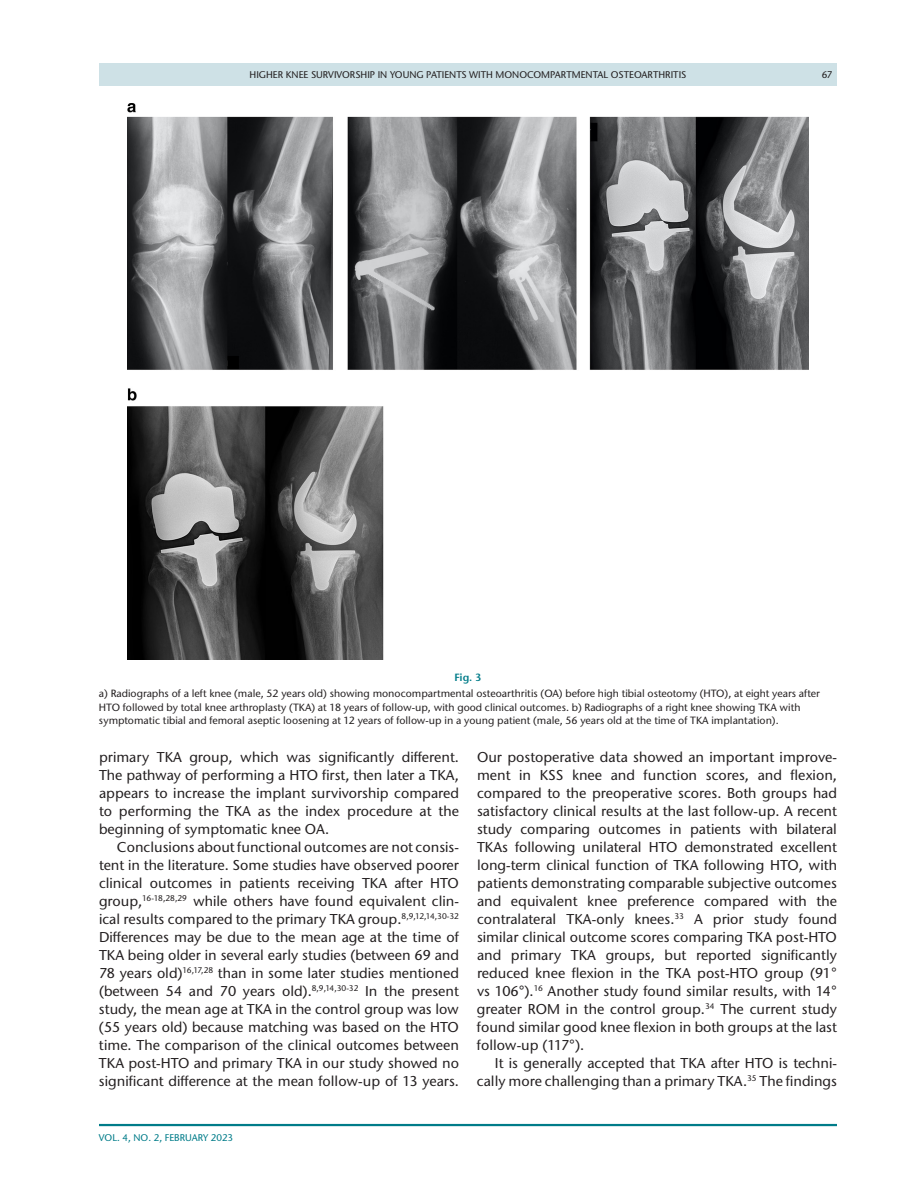
<style>
.page{position:relative;width:918px;height:1188px;background:#fff}
.page>*{position:absolute;margin:0;border:0;box-sizing:border-box;transform-origin:0 0}
.t1{font:500 14.25px/18px "Stone Sans ITC Pro";color:#231f20;text-align:justify}
.t2{font:500 10.5px/13.5px "Stone Sans ITC Pro";color:#231f20}
.t3{font:600 10.5px "Stone Sans ITC Pro";color:#007c89}
.t4{font:500 9.75px "Stone Sans ITC Pro";color:#231f20}
.t5{font:500 9.75px "Stone Sans ITC Pro";color:#007c89}
</style>
<div class="page">
<hr style="left:99px;top:1124px;width:738px;height:2px;background:#007c89">
<div style="left:99px;top:63px;width:738px;height:23px;background:#cee1e6"></div>
<img style="left:128px;top:104px;width:680px;height:556px">
<p class="t4" style="left:250px;top:68px;width:438px">HIGHER KNEE SURVIVORSHIP IN YOUNG PATIENTS WITH MONOCOMPARTMENTAL OSTEOARTHRITIS</p>
<p class="t4" style="left:822px;top:68px;width:12px">67</p>
<p class="t3" style="left:454px;top:670px;width:29px">Fig. 3</p>
<p class="t2" style="left:99px;top:687px;width:723px">a) Radiographs of a left knee (male, 52 years old) showing monocompartmental osteoarthritis (OA) before high tibial osteotomy (HTO), at eight years after<br>HTO followed by total knee arthroplasty (TKA) at 18 years of follow-up, with good clinical outcomes. b) Radiographs of a right knee showing TKA with symptomatic tibial and femoral aseptic loosening at 12 years of follow-up in a young patient (male, 56 years old at the time of TKA implantation).</p>
<p class="t1" style="left:99px;top:748px;width:362px">primary TKA group, which was significantly different.<br>The pathway of performing a HTO first, then later a TKA, appears to increase the implant survivorship compared to performing the TKA as the index procedure at the beginning of symptomatic knee OA.</p>
<p class="t1" style="left:99px;top:838px;width:362px;text-indent:18px">Conclusions about functional outcomes are not consis&shy;tent in the literature. Some studies have observed poorer clinical outcomes in patients receiving TKA after HTO group,<sup>16-18,28,29</sup> while others have found equivalent clin&shy;ical results compared to the primary TKA group.<sup>8,9,12,14,30-32<br></sup>Differences may be due to the mean age at the time of TKA being older in several early studies (between 69 and 78 years old)<sup>16,17,28</sup> than in some later studies mentioned (between 54 and 70 years old).<sup>8,9,14,30-32</sup> In the present study, the mean age at TKA in the control group was low (55 years old) because matching was based on the HTO time. The comparison of the clinical outcomes between TKA post-HTO and primary TKA in our study showed no significant difference at the mean follow-up of 13 years.</p>
<p class="t1" style="left:477px;top:748px;width:362px">Our postoperative data showed an important improve&shy;ment in KSS knee and function scores, and flexion, compared to the preoperative scores. Both groups had satisfactory clinical results at the last follow-up. A recent study comparing outcomes in patients with bilateral TKAs following unilateral HTO demonstrated excellent long-term clinical function of TKA following HTO, with patients demonstrating comparable subjective outcomes and equivalent knee preference compared with the contralateral TKA-only knees.<sup>33</sup> A prior study found similar clinical outcome scores comparing TKA post-HTO and primary TKA groups, but reported significantly reduced knee flexion in the TKA post-HTO group (91° vs 106°).<sup>16</sup> Another study found similar results, with 14° greater ROM in the control group.<sup>34</sup> The current study found similar good knee flexion in both groups at the last follow-up (117°).</p>
<p class="t1" style="left:477px;top:1054px;width:362px;text-align:right">It is generally accepted that TKA after HTO is techni&shy;cally more challenging than a primary TKA.<sup>35</sup> The findings</p>
<p class="t5" style="left:99px;top:1132px;width:136px">VOL. 4, NO. 2, FEBRUARY 2023</p>
</div>
